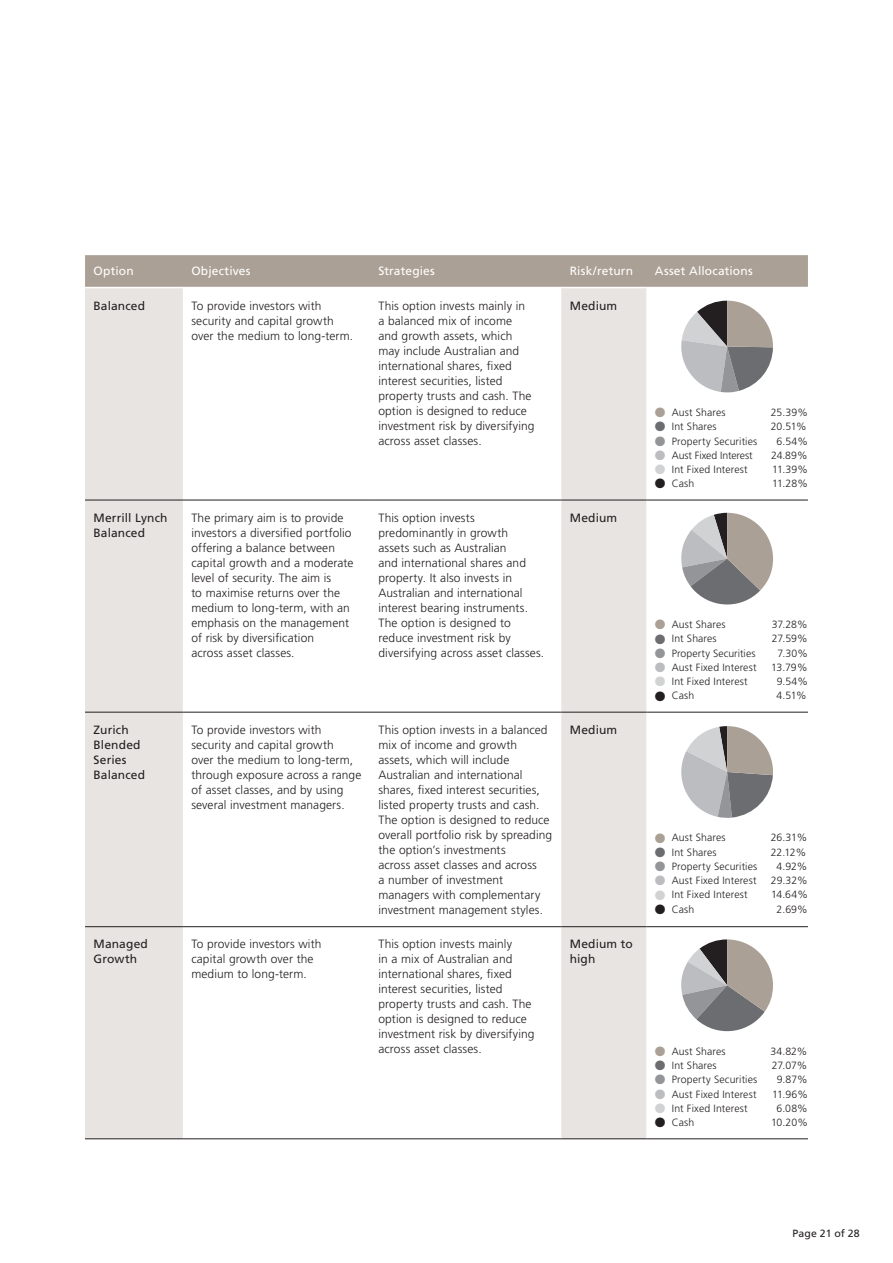
<style>
.page{position:relative;width:893px;height:1263px;background:#fff}
.page>*{position:absolute;margin:0;border:0;box-sizing:border-box;transform-origin:0 0}
.t1{font:300 12px/15px "Frutiger";letter-spacing:.01em;color:#231f20}
.t2{font:12px/15px "Frutiger";letter-spacing:.01em;color:#231f20}
.t3{font:12px "Frutiger";letter-spacing:.015em;color:#fff}
.t4{font:300 10.5px "Frutiger";letter-spacing:.01em;color:#231f20}
.t5{font:300 10.5px "Frutiger";letter-spacing:-.01em;color:#231f20}
.t6{font:10.5px "Frutiger";letter-spacing:.015em;color:#231f20}
.s1{color:#aba095}
.s2{color:#6c6d70}
.s3{color:#939598}
.s4{color:#bcbdc0}
.s5{color:#d1d2d4}
</style>
<div class="page">
<div style="left:85px;top:255px;width:723px;height:32px;background:#aba095"></div>
<svg style="left:85px;top:288px;width:561px;height:850px"></svg>
<hr style="left:85px;top:712px;width:98px;height:1px;background:#231f20">
<hr style="left:183px;top:712px;width:187px;height:1px;background:#231f20">
<hr style="left:370px;top:712px;width:191px;height:1px;background:#231f20">
<hr style="left:561px;top:712px;width:85px;height:1px;background:#231f20">
<hr style="left:646px;top:712px;width:162px;height:1px;background:#231f20">
<hr style="left:85px;top:926px;width:98px;height:1px;background:#231f20">
<hr style="left:183px;top:926px;width:187px;height:1px;background:#231f20">
<hr style="left:370px;top:926px;width:191px;height:1px;background:#231f20">
<hr style="left:561px;top:926px;width:85px;height:1px;background:#231f20">
<hr style="left:646px;top:926px;width:162px;height:1px;background:#231f20">
<hr style="left:85px;top:500px;width:98px;height:1px;background:#231f20">
<hr style="left:183px;top:500px;width:187px;height:1px;background:#231f20">
<hr style="left:370px;top:500px;width:191px;height:1px;background:#231f20">
<hr style="left:561px;top:500px;width:85px;height:1px;background:#231f20">
<hr style="left:646px;top:500px;width:162px;height:1px;background:#231f20">
<hr style="left:85px;top:1138px;width:98px;height:1px;background:#231f20">
<hr style="left:183px;top:1138px;width:187px;height:1px;background:#231f20">
<hr style="left:370px;top:1138px;width:191px;height:1px;background:#231f20">
<hr style="left:561px;top:1138px;width:85px;height:1px;background:#231f20">
<hr style="left:646px;top:1138px;width:162px;height:1px;background:#231f20">
<svg style="left:681px;top:301px;width:92px;height:91px"></svg>
<svg style="left:681px;top:513px;width:92px;height:91px"></svg>
<svg style="left:681px;top:726px;width:92px;height:92px"></svg>
<svg style="left:681px;top:939px;width:92px;height:92px"></svg>
<p class="t3" style="left:94px;top:264px;width:42px">Option</p>
<p class="t3" style="left:191px;top:264px;width:61px">Objectives</p>
<p class="t3" style="left:378px;top:264px;width:58px">Strategies</p>
<p class="t3" style="left:570px;top:264px;width:65px">Risk/return</p>
<p class="t3" style="left:655px;top:264px;width:99px">Asset Allocations</p>
<p class="t2" style="left:94px;top:298px;width:53px">Balanced</p>
<p class="t1" style="left:191px;top:298px;width:163px">To provide investors with security and capital growth over the medium to long-term.</p>
<p class="t1" style="left:378px;top:298px;width:158px">This option invests mainly in<br>a balanced mix of income and growth assets, which may include Australian and international shares, fixed interest securities, listed property trusts and cash. The option is designed to reduce investment risk by diversifying across asset classes.</p>
<p class="t2" style="left:570px;top:298px;width:49px">Medium</p>
<p class="t4" style="left:655px;top:406px;width:72px"><span class="s1">●</span> Aust Shares</p>
<p class="t4" style="left:771px;top:406px;width:39px">25.39%</p>
<p class="t4" style="left:655px;top:421px;width:63px"><span class="s2">●</span> Int Shares</p>
<p class="t4" style="left:771px;top:421px;width:37px">20.51%</p>
<p class="t4" style="left:655px;top:435px;width:104px"><span class="s3">●</span> Property Securities</p>
<p class="t4" style="left:776px;top:435px;width:33px">6.54%</p>
<p class="t5" style="left:655px;top:449px;width:99px"><span class="s4">●</span> Aust Fixed Interest</p>
<p class="t4" style="left:771px;top:449px;width:38px">24.89%</p>
<p class="t4" style="left:655px;top:463px;width:94px"><span class="s5">●</span> Int Fixed Interest</p>
<p class="t4" style="left:772px;top:463px;width:37px">11.39%</p>
<p class="t4" style="left:655px;top:478px;width:41px">● Cash</p>
<p class="t4" style="left:772px;top:478px;width:37px">11.28%</p>
<p class="t2" style="left:94px;top:510px;width:76px">Merrill Lynch<br>Balanced</p>
<p class="t1" style="left:191px;top:510px;width:164px">The primary aim is to provide investors a diversified portfolio offering a balance between capital growth and a moderate level of security. The aim is<br>to maximise returns over the medium to long-term, with an emphasis on the management of risk by diversification<br>across asset classes.</p>
<p class="t1" style="left:378px;top:510px;width:167px">This option invests predominantly in growth<br>assets such as Australian<br>and international shares and property. It also invests in<br>Australian and international interest bearing instruments.<br>The option is designed to reduce investment risk by diversifying across asset classes.</p>
<p class="t2" style="left:570px;top:510px;width:49px">Medium</p>
<p class="t2" style="left:94px;top:722px;width:53px">Zurich<br>Blended<br>Series<br>Balanced</p>
<p class="t1" style="left:191px;top:722px;width:172px">To provide investors with security and capital growth<br>over the medium to long-term, through exposure across a range of asset classes, and by using several investment managers.</p>
<p class="t1" style="left:378px;top:722px;width:175px">This option invests in a balanced mix of income and growth assets, which will include<br>Australian and international shares, fixed interest securities, listed property trusts and cash.<br>The option is designed to reduce overall portfolio risk by spreading the option’s investments<br>across asset classes and across<br>a number of investment managers with complementary investment management styles.</p>
<p class="t2" style="left:570px;top:722px;width:49px">Medium</p>
<p class="t2" style="left:94px;top:937px;width:56px">Managed<br>Growth</p>
<p class="t1" style="left:191px;top:937px;width:132px">To provide investors with capital growth over the medium to long-term.</p>
<p class="t1" style="left:378px;top:937px;width:158px">This option invests mainly<br>in a mix of Australian and international shares, fixed interest securities, listed property trusts and cash. The option is designed to reduce investment risk by diversifying across asset classes.</p>
<p class="t2" style="left:570px;top:937px;width:65px">Medium to high</p>
<p class="t4" style="left:655px;top:618px;width:72px"><span class="s1">●</span> Aust Shares</p>
<p class="t4" style="left:772px;top:618px;width:37px">37.28%</p>
<p class="t4" style="left:655px;top:633px;width:63px"><span class="s2">●</span> Int Shares</p>
<p class="t4" style="left:772px;top:633px;width:37px">27.59%</p>
<p class="t4" style="left:655px;top:647px;width:102px"><span class="s3">●</span> Property Securities</p>
<p class="t4" style="left:778px;top:647px;width:32px">7.30%</p>
<p class="t4" style="left:655px;top:661px;width:103px"><span class="s4">●</span> Aust Fixed Interest</p>
<p class="t4" style="left:771px;top:661px;width:38px">13.79%</p>
<p class="t4" style="left:655px;top:675px;width:94px"><span class="s5">●</span> Int Fixed Interest</p>
<p class="t4" style="left:777px;top:675px;width:33px">9.54%</p>
<p class="t4" style="left:655px;top:690px;width:41px">● Cash</p>
<p class="t4" style="left:776px;top:690px;width:32px">4.51%</p>
<p class="t4" style="left:655px;top:832px;width:72px"><span class="s1">●</span> Aust Shares</p>
<p class="t4" style="left:771px;top:832px;width:38px">26.31%</p>
<p class="t4" style="left:655px;top:846px;width:63px"><span class="s2">●</span> Int Shares</p>
<p class="t4" style="left:771px;top:846px;width:37px">22.12%</p>
<p class="t4" style="left:655px;top:860px;width:104px"><span class="s3">●</span> Property Securities</p>
<p class="t4" style="left:776px;top:860px;width:32px">4.92%</p>
<p class="t4" style="left:655px;top:875px;width:103px"><span class="s4">●</span> Aust Fixed Interest</p>
<p class="t4" style="left:771px;top:875px;width:38px">29.32%</p>
<p class="t4" style="left:655px;top:889px;width:94px"><span class="s5">●</span> Int Fixed Interest</p>
<p class="t4" style="left:771px;top:889px;width:38px">14.64%</p>
<p class="t4" style="left:655px;top:903px;width:41px">● Cash</p>
<p class="t4" style="left:777px;top:903px;width:33px">2.69%</p>
<p class="t4" style="left:655px;top:1045px;width:72px"><span class="s1">●</span> Aust Shares</p>
<p class="t4" style="left:771px;top:1045px;width:38px">34.82%</p>
<p class="t4" style="left:655px;top:1059px;width:63px"><span class="s2">●</span> Int Shares</p>
<p class="t4" style="left:772px;top:1059px;width:37px">27.07%</p>
<p class="t4" style="left:655px;top:1074px;width:104px"><span class="s3">●</span> Property Securities</p>
<p class="t4" style="left:777px;top:1074px;width:32px">9.87%</p>
<p class="t4" style="left:655px;top:1088px;width:103px"><span class="s4">●</span> Aust Fixed Interest</p>
<p class="t4" style="left:772px;top:1088px;width:37px">11.96%</p>
<p class="t4" style="left:655px;top:1102px;width:94px"><span class="s5">●</span> Int Fixed Interest</p>
<p class="t4" style="left:777px;top:1102px;width:33px">6.08%</p>
<p class="t4" style="left:655px;top:1116px;width:41px">● Cash</p>
<p class="t4" style="left:771px;top:1116px;width:38px">10.20%</p>
<p class="t6" style="left:793px;top:1227px;width:69px">Page 21 of 28</p>
</div>
